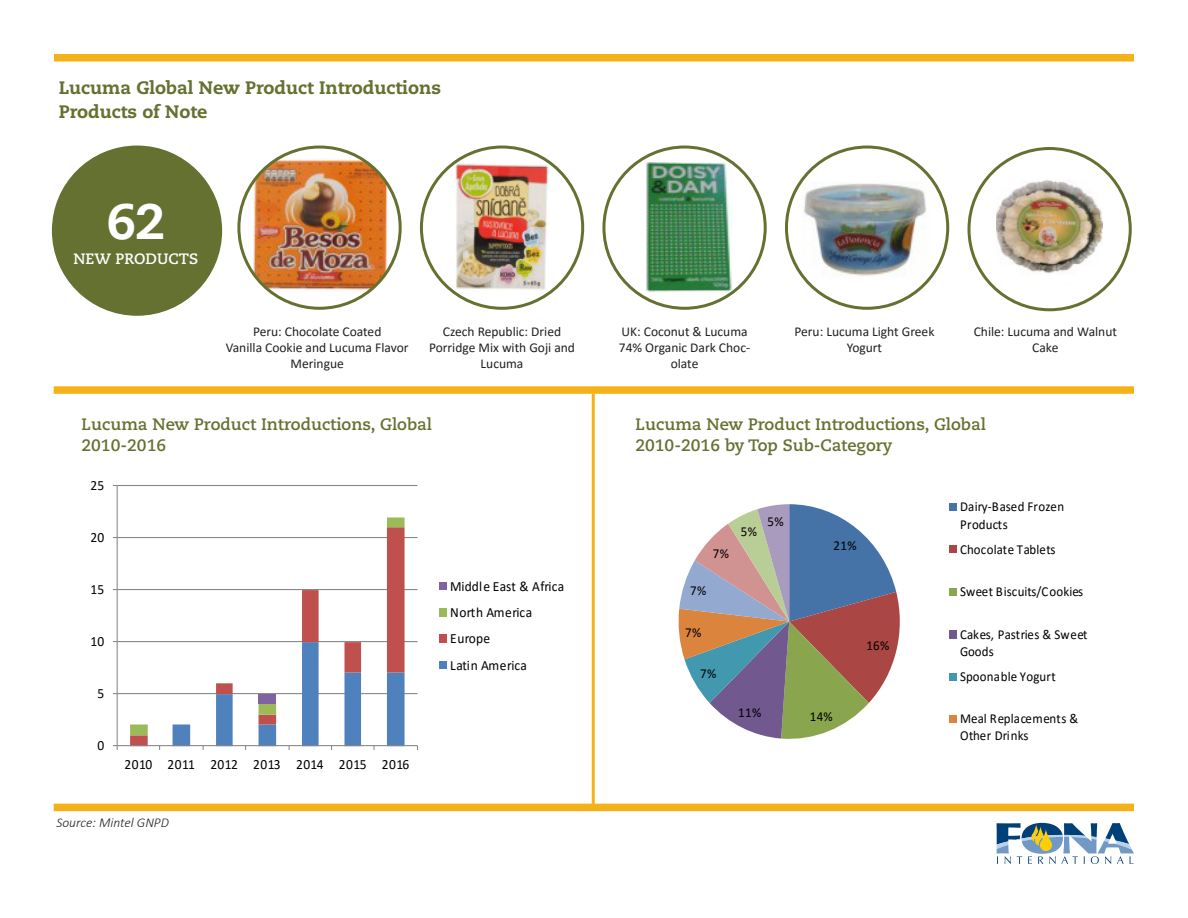
<style>
.page{position:relative;width:1188px;height:918px;background:#fff}
.page>*{position:absolute;margin:0;border:0;box-sizing:border-box;transform-origin:0 0}
.Callout{font:800 49.5px "Caecilia LT Std";color:#fff}
.t1{font:800 18px/24px "Caecilia LT Std";color:#647130}
.t2{font:700 16.5px/21px "Caecilia LT Std";color:#647130}
.Callout-2{font:700 15px "Caecilia LT Std";color:#fff}
.t3{font:14.1px/26.1px "Calibri";letter-spacing:.01em;color:#000;scale:.96 1}
.t4{font:14.1px "Calibri";letter-spacing:.03em;color:#000;scale:.96 1}
.t5{font:13.65px/17.1px "Calibri";letter-spacing:.01em;color:#000;scale:.94 1}
.t6{font:13.5px/16.2px "Calibri";color:#231f20;text-align:center}
.t7{font:italic 300 13.5px "Calibri";color:#231f20}
</style>
<div class="page">
<svg style="left:997px;top:823px;width:137px;height:41px"></svg>
<div style="left:54px;top:54px;width:1080px;height:8px;background:#f5b218"></div>
<div style="left:54px;top:804px;width:1080px;height:7px;background:#f5b218"></div>
<img style="left:456px;top:163px;width:93px;height:127px">
<div style="left:420px;top:146px;width:164px;height:164px;border:3px solid #647130;border-radius:50%"></div>
<div style="left:53px;top:146px;width:168px;height:169px;background:#647130;border-radius:50%"></div>
<img style="left:253px;top:159px;width:136px;height:132px">
<div style="left:237px;top:146px;width:165px;height:164px;border:3px solid #647130;border-radius:50%"></div>
<div style="left:54px;top:386px;width:1080px;height:8px;background:#f5b218"></div>
<img style="left:646px;top:162px;width:86px;height:131px">
<div style="left:602px;top:146px;width:165px;height:164px;border:3px solid #647130;border-radius:50%"></div>
<img style="left:801px;top:181px;width:131px;height:99px">
<div style="left:785px;top:146px;width:164px;height:164px;border:3px solid #647130;border-radius:50%"></div>
<img style="left:997px;top:170px;width:106px;height:118px">
<div style="left:968px;top:147px;width:164px;height:164px;border:3px solid #647130;border-radius:50%"></div>
<hr style="left:592px;top:394px;width:3px;height:413px;background:#f5b218">
<svg style="left:678px;top:504px;width:222px;height:235px"></svg>
<div style="left:949px;top:504px;width:8px;height:7px;background:#4572a7"></div>
<div style="left:949px;top:546px;width:8px;height:7px;background:#aa4643"></div>
<div style="left:949px;top:588px;width:8px;height:7px;background:#89a54e"></div>
<div style="left:949px;top:630px;width:8px;height:8px;background:#71588f"></div>
<div style="left:949px;top:673px;width:8px;height:8px;background:#4198af"></div>
<div style="left:949px;top:715px;width:8px;height:8px;background:#db843d"></div>
<hr style="left:117px;top:693px;width:301px;height:1px;background:#868686">
<hr style="left:117px;top:641px;width:301px;height:1px;background:#868686">
<hr style="left:117px;top:589px;width:301px;height:1px;background:#868686">
<hr style="left:117px;top:537px;width:301px;height:1px;background:#868686">
<hr style="left:117px;top:485px;width:301px;height:1px;background:#868686">
<svg style="left:130px;top:517px;width:275px;height:218px"></svg>
<hr style="left:117px;top:486px;width:1px;height:260px;background:#868686">
<hr style="left:117px;top:745px;width:301px;height:1px;background:#868686">
<svg style="left:113px;top:745px;width:5px;height:5px"></svg>
<svg style="left:173px;top:642px;width:232px;height:108px"></svg>
<div style="left:440px;top:583px;width:7px;height:7px;background:#8064a2"></div>
<div style="left:440px;top:609px;width:7px;height:8px;background:#9bbb59"></div>
<div style="left:440px;top:635px;width:7px;height:8px;background:#c0504d"></div>
<div style="left:440px;top:662px;width:7px;height:7px;background:#4f81bd"></div>
<p class="t1" style="left:59px;top:76px;width:384px">Lucuma Global New Product Introductions<br>Products of Note</p>
<p class="Callout" style="left:107px;top:191px;width:60px">62</p>
<p class="Callout-2" style="left:74px;top:250px;width:126px">NEW PRODUCTS</p>
<p class="t6" style="left:253px;top:323px;width:130px">Peru: Chocolate Coated</p>
<p class="t6" style="left:226px;top:339px;width:184px">Vanilla Cookie and Lucuma Flavor<br>Meringue</p>
<p class="t6" style="left:429px;top:323px;width:148px">Czech Republic: Dried<br>Porridge Mix with Goji and<br>Lucuma</p>
<p class="t6" style="left:619px;top:323px;width:133px">UK: Coconut &amp; Lucuma<br>74% Organic Dark Choc&shy;olate</p>
<p class="t6" style="left:794px;top:323px;width:142px">Peru: Lucuma Light Greek<br>Yogurt</p>
<p class="t6" style="left:974px;top:323px;width:145px">Chile: Lucuma and Walnut<br>Cake</p>
<p class="t2" style="left:81px;top:414px;width:352px">Lucuma New Product Introductions, Global<br>2010-2016</p>
<p class="t2" style="left:635px;top:414px;width:352px">Lucuma New Product Introductions, Global<br>2010-2016 by Top Sub-Category</p>
<p class="t4" style="left:90px;top:476px;width:16px">25</p>
<p class="t4" style="left:90px;top:528px;width:16px">20</p>
<p class="t4" style="left:90px;top:580px;width:16px">15</p>
<p class="t4" style="left:90px;top:632px;width:16px">10</p>
<p class="t4" style="left:97px;top:684px;width:9px">5</p>
<p class="t4" style="left:97px;top:736px;width:9px">0</p>
<p class="t4" style="left:125px;top:755px;width:298px">2010 2011 2012 2013 2014 2015 2016</p>
<p class="t7" style="left:56px;top:814px;width:114px">Source: Mintel GNPD</p>
<p class="t3" style="left:450px;top:573px;width:120px">Middle East &amp; Africa<br>North America<br>Europe<br>Latin America</p>
<p class="t5" style="left:713px;top:545px;width:19px">7%</p>
<p class="t5" style="left:690px;top:582px;width:19px">7%</p>
<p class="t5" style="left:741px;top:523px;width:19px">5%</p>
<p class="t5" style="left:768px;top:512px;width:19px">5%</p>
<p class="t5" style="left:834px;top:536px;width:26px">21%</p>
<p class="t5" style="left:685px;top:624px;width:19px">7%</p>
<p class="t5" style="left:700px;top:665px;width:19px">7%</p>
<p class="t5" style="left:738px;top:704px;width:26px">11%</p>
<p class="t5" style="left:810px;top:707px;width:26px">14%</p>
<p class="t5" style="left:866px;top:637px;width:26px">16%</p>
<p class="t5" style="left:960px;top:498px;width:112px">Dairy-Based Frozen<br>Products</p>
<p class="t5" style="left:960px;top:540px;width:103px">Chocolate Tablets</p>
<p class="t5" style="left:960px;top:583px;width:133px">Sweet Biscuits/Cookies</p>
<p class="t5" style="left:960px;top:625px;width:137px">Cakes, Pastries &amp; Sweet<br>Goods</p>
<p class="t5" style="left:960px;top:668px;width:103px">Spoonable Yogurt</p>
<p class="t5" style="left:960px;top:710px;width:127px">Meal Replacements &amp;<br>Other Drinks</p>
</div>
